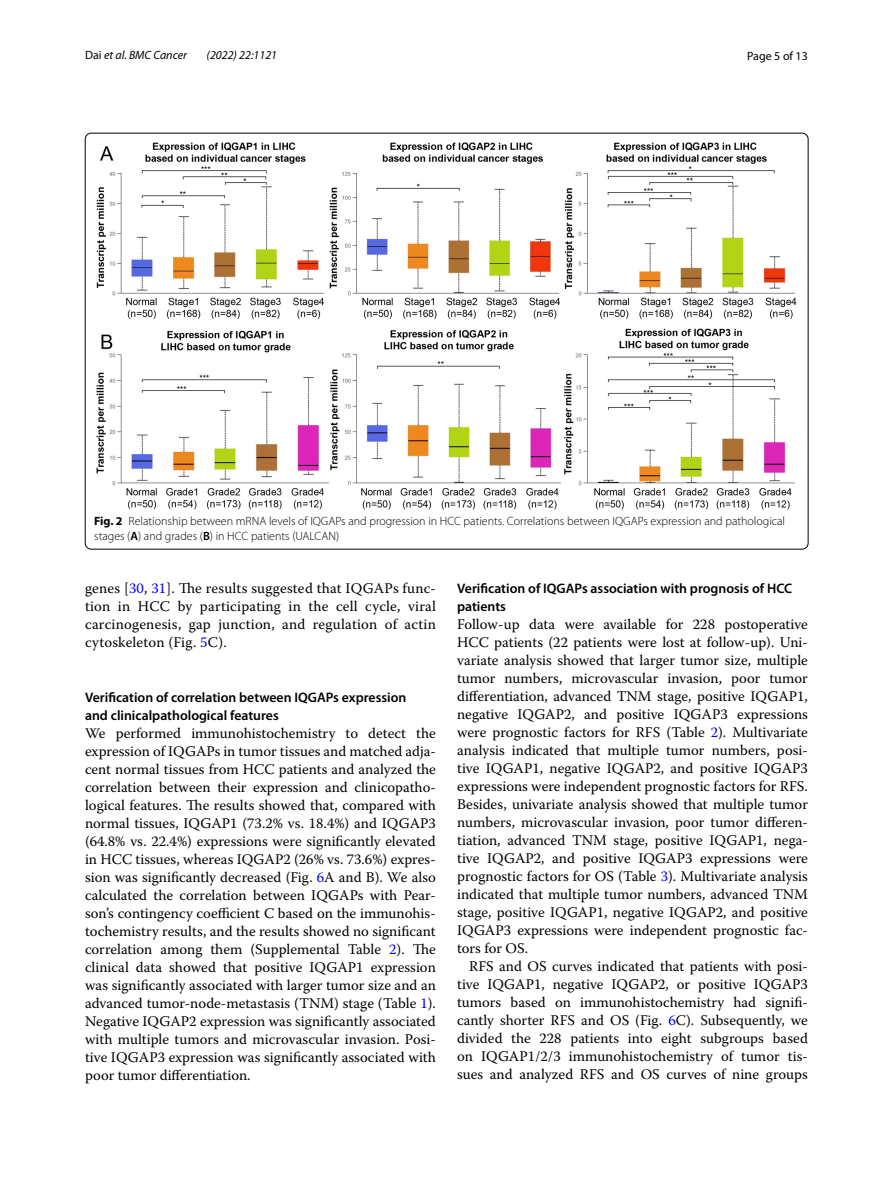
<style>
.page{position:relative;width:893px;height:1187px;background:#fff}
.page>*{position:absolute;margin:0;border:0;box-sizing:border-box;transform-origin:0 0}
.t1{font:14.7px/18px "Warnock Pro";color:#000;text-align:justify}
.t2{font:600 13.8px/18px "Myriad Pro";color:#000}
.t3{font:300 12px/15px "Myriad Pro";color:#000}
.t4{font:italic 12px "Myriad Pro";color:#000}
.t5{font:12px "Myriad Pro";color:#000}
.s1{font-style:normal}
.s2{font-weight:700}
.s3{font-weight:600}
.s4{color:#00f}
</style>
<div class="page">
<img style="left:96px;top:142px;width:701px;height:368px">
<p class="t4" style="left:85px;top:48px;width:103px"><span class="s1">Dai</span> et al. BMC Cancer</p>
<p class="t4" style="left:207px;top:48px;width:72px">(2022) 22:1121</p>
<p class="t5" style="left:747px;top:48px;width:62px">Page 5 of 13</p>
<p class="t3" style="left:94px;top:513px;width:692px"><span class="s2">Fig. 2</span> Relationship between mRNA levels of IQGAPs and progression in HCC patients. Correlations between IQGAPs expression and pathological stages (<span class="s3">A</span>) and grades (<span class="s3">B</span>) in HCC patients (UALCAN)</p>
<p class="t1" style="left:85px;top:579px;width:352px">genes [<span class="s4">30</span>, <span class="s4">31</span>]. The results suggested that IQGAPs func&shy;tion in HCC by participating in the cell cycle, viral carcinogenesis, gap junction, and regulation of actin cytoskeleton (Fig. <span class="s4">5</span>C).</p>
<p class="t2" style="left:85px;top:687px;width:323px">Verification of correlation between IQGAPs expression and clinicalpathological features</p>
<p class="t1" style="left:85px;top:723px;width:352px">We performed immunohistochemistry to detect the expression of IQGAPs in tumor tissues and matched adja&shy;cent normal tissues from HCC patients and analyzed the correlation between their expression and clinicopatho&shy;logical features. The results showed that, compared with normal tissues, IQGAP1 (73.2% vs. 18.4%) and IQGAP3 (64.8% vs. 22.4%) expressions were significantly elevated in HCC tissues, whereas IQGAP2 (26% vs. 73.6%) expres&shy;sion was significantly decreased (Fig. <span class="s4">6</span>A and B). We also calculated the correlation between IQGAPs with Pear&shy;son’s contingency coefficient C based on the immunohis&shy;tochemistry results, and the results showed no significant correlation among them (Supplemental Table <span class="s4">2</span>). The clinical data showed that positive IQGAP1 expression was significantly associated with larger tumor size and an advanced tumor-node-metastasis (TNM) stage (Table <span class="s4">1</span>).<br>Negative IQGAP2 expression was significantly associated with multiple tumors and microvascular invasion. Posi&shy;tive IQGAP3 expression was significantly associated with poor tumor differentiation.</p>
<p class="t2" style="left:457px;top:578px;width:337px">Verification of IQGAPs association with prognosis of HCC patients</p>
<p class="t1" style="left:457px;top:614px;width:352px">Follow-up data were available for 228 postoperative HCC patients (22 patients were lost at follow-up). Uni&shy;variate analysis showed that larger tumor size, multiple tumor numbers, microvascular invasion, poor tumor differentiation, advanced TNM stage, positive IQGAP1, negative IQGAP2, and positive IQGAP3 expressions were prognostic factors for RFS (Table <span class="s4">2</span>). Multivariate analysis indicated that multiple tumor numbers, posi&shy;tive IQGAP1, negative IQGAP2, and positive IQGAP3 expressions were independent prognostic factors for RFS.<br>Besides, univariate analysis showed that multiple tumor numbers, microvascular invasion, poor tumor differen&shy;tiation, advanced TNM stage, positive IQGAP1, nega&shy;tive IQGAP2, and positive IQGAP3 expressions were prognostic factors for OS (Table <span class="s4">3</span>). Multivariate analysis indicated that multiple tumor numbers, advanced TNM stage, positive IQGAP1, negative IQGAP2, and positive IQGAP3 expressions were independent prognostic fac&shy;tors for OS.</p>
<p class="t1" style="left:457px;top:956px;width:352px;text-indent:12px">RFS and OS curves indicated that patients with posi&shy;tive IQGAP1, negative IQGAP2, or positive IQGAP3 tumors based on immunohistochemistry had signifi&shy;cantly shorter RFS and OS (Fig. <span class="s4">6</span>C). Subsequently, we divided the 228 patients into eight subgroups based on IQGAP1/2/3 immunohistochemistry of tumor tis&shy;sues and analyzed RFS and OS curves of nine groups</p>
</div>
